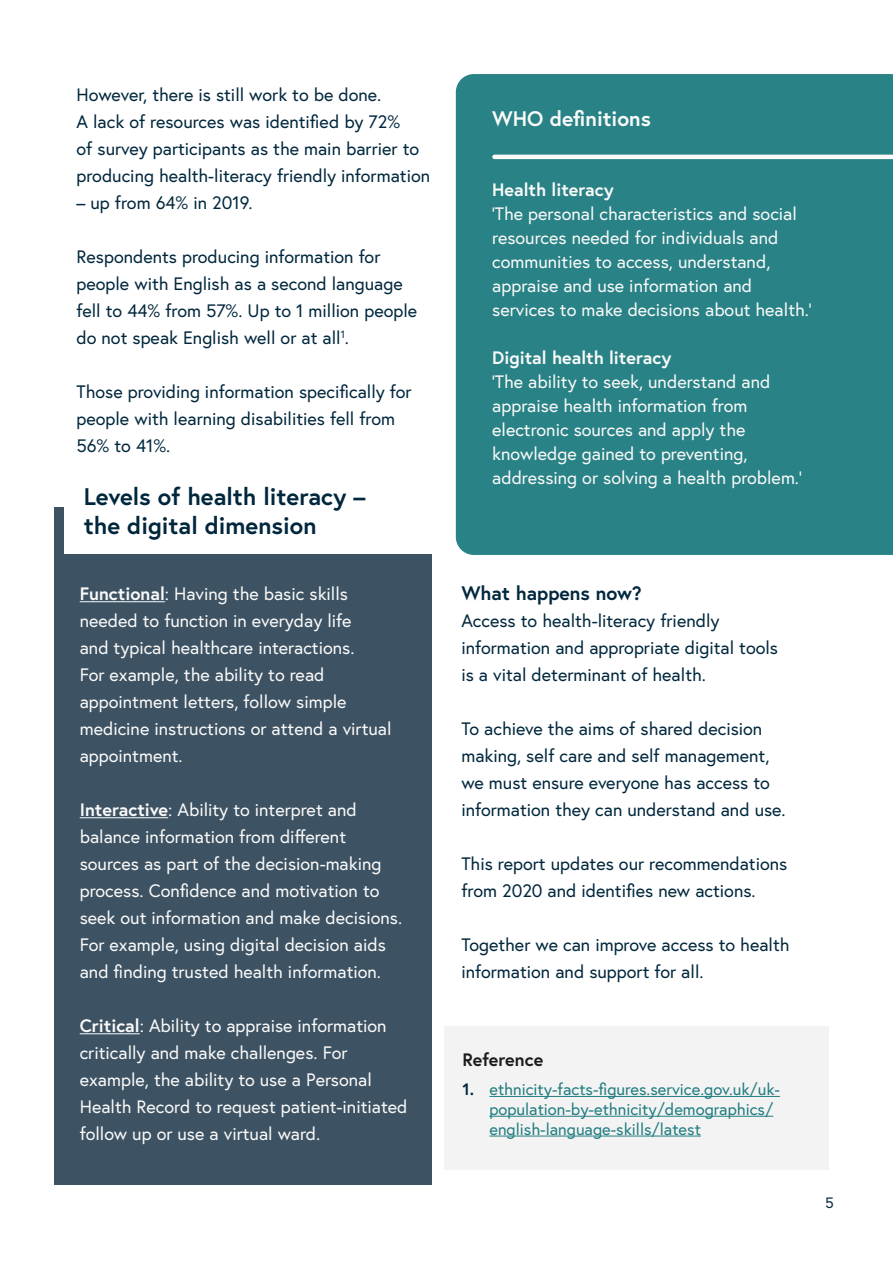
<style>
.page{position:relative;width:893px;height:1263px;background:#fff}
.page>*{position:absolute;margin:0;border:0;box-sizing:border-box;transform-origin:0 0}
.t1{font:700 24px/28.8px "Europa";color:#00273d}
.t2{font:700 21px "Europa";color:#fafafa}
.t3{font:700 19.5px "Europa";color:#00273d}
.t4{font:18px/27px "Europa";color:#fafafa}
.t5{font:18px/27px "Europa";color:#00273d}
.t6{font:700 18px "Europa";color:#fafafa}
.t7{font:700 18px "Europa";color:#1c1c1c}
.t8{font:16.5px/19.8px "Europa";color:#217d80}
.t9{font:15px "Europa";color:#00273d}
.s1{font-weight:700}
.s2{font-weight:700;color:#00273d}
</style>
<div class="page">
<div style="left:54px;top:507px;width:378px;height:677px;background:#3d5262"></div>
<hr style="left:80px;top:601px;width:85px;height:1px;background:#fafafa">
<hr style="left:80px;top:817px;width:88px;height:1px;background:#fafafa">
<hr style="left:80px;top:1033px;width:60px;height:1px;background:#fafafa">
<div style="left:64px;top:476px;width:376px;height:78px;background:#fff"></div>
<div style="left:456px;top:74px;width:437px;height:481px;background:#298285"></div>
<hr style="left:494px;top:155px;width:399px;height:4px;background:#fafafa">
<div style="left:444px;top:1026px;width:385px;height:143px;background:#f3f3f3"></div>
<hr style="left:489px;top:1096px;width:291px;height:1px;background:#217d80">
<hr style="left:489px;top:1116px;width:284px;height:1px;background:#217d80">
<hr style="left:489px;top:1136px;width:212px;height:1px;background:#217d80">
<p class="t5" style="left:77px;top:81px;width:355px">However, there is still work to be done.<br>A lack of resources was identified by 72%<br>of survey participants as the main barrier to producing health-literacy friendly information</p>
<p class="t5" style="left:77px;top:189px;width:178px">– up from 64% in 2019.</p>
<p class="t5" style="left:77px;top:243px;width:342px">Respondents producing information for people with English as a second language fell to 44% from 57%. Up to 1 million people do not speak English well or at all<sup>1</sup>.</p>
<p class="t5" style="left:77px;top:378px;width:337px">Those providing information specifically for people with learning disabilities fell from<br>56% to 41%.</p>
<h1 class="t1" style="left:84px;top:482px;width:283px">Levels of health literacy – the digital dimension</h1>
<p class="t4" style="left:80px;top:580px;width:313px"><span class="s1">Functional</span>: Having the basic skills needed to function in everyday life<br>and typical healthcare interactions.<br>For example, the ability to read appointment letters, follow simple medicine instructions or attend a virtual appointment.</p>
<p class="t4" style="left:80px;top:796px;width:324px"><span class="s1">Interactive</span>: Ability to interpret and balance information from different sources as part of the decision-making process. Confidence and motivation to seek out information and make decisions.<br>For example, using digital decision aids and finding trusted health information.</p>
<p class="t4" style="left:80px;top:1012px;width:329px"><span class="s1">Critical</span>: Ability to appraise information critically and make challenges. For example, the ability to use a Personal Health Record to request patient-initiated follow up or use a virtual ward.</p>
<p class="t2" style="left:492px;top:104px;width:160px">WHO definitions</p>
<p class="t6" style="left:492px;top:177px;width:123px">Health literacy</p>
<p class="t4" style="left:492px;top:201px;width:321px;line-height:24px">‘The personal characteristics and social resources needed for individuals and communities to access, understand, appraise and use information and services to make decisions about health.’</p>
<p class="t6" style="left:492px;top:345px;width:181px">Digital health literacy</p>
<p class="t4" style="left:492px;top:369px;width:311px;line-height:24px">‘The ability to seek, understand and appraise health information from electronic sources and apply the knowledge gained to preventing, addressing or solving a health problem.’</p>
<p class="t3" style="left:461px;top:580px;width:182px">What happens now?</p>
<p class="t5" style="left:461px;top:607px;width:318px">Access to health-literacy friendly information and appropriate digital tools is a vital determinant of health.</p>
<p class="t5" style="left:461px;top:715px;width:326px">To achieve the aims of shared decision making, self care and self management, we must ensure everyone has access to information they can understand and use.</p>
<p class="t5" style="left:461px;top:850px;width:327px">This report updates our recommendations from 2020 and identifies new actions.</p>
<p class="t5" style="left:461px;top:931px;width:330px">Together we can improve access to health information and support for all.</p>
<p class="t7" style="left:462px;top:1047px;width:82px">Reference</p>
<p class="t8" style="left:489px;top:1079px;width:292px;text-indent:-27px"><span class="s2">1.</span> ethnicity-facts-figures.service.gov.uk/uk&shy;population-by-ethnicity/demographics/ english-language-skills/latest</p>
<p class="t9" style="left:825px;top:1193px;width:10px">5</p>
</div>
